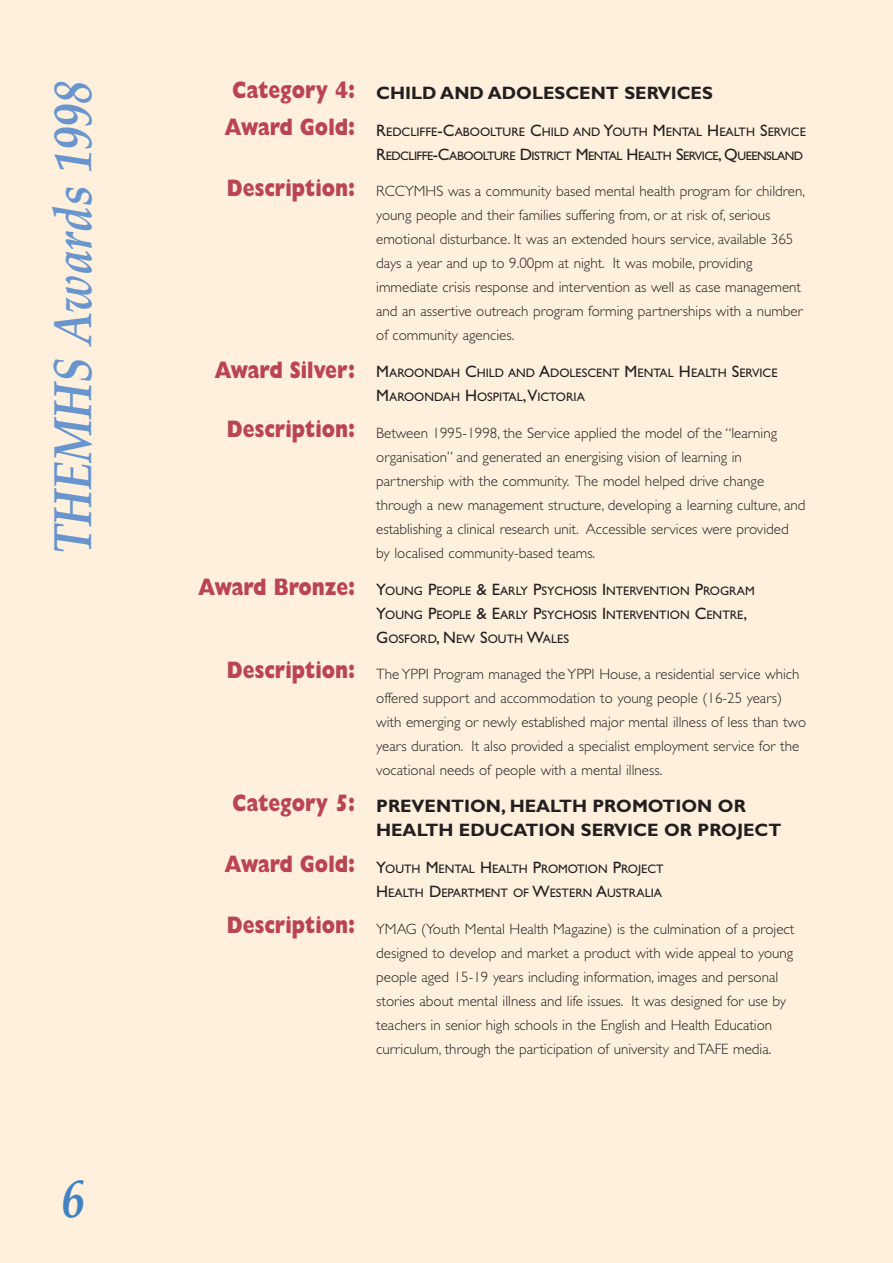
<style>
.page{position:relative;width:893px;height:1263px;background:#fff}
.page>*{position:absolute;margin:0;border:0;box-sizing:border-box;transform-origin:0 0}
.t1{font:italic 700 54px "Palatino";color:#6895ce;scale:.85 1}
.t2{font:italic 700 54px "Palatino";color:#4083c4;scale:.85 1}
.t3{font:800 24px/37px "Gill Sans";color:#ba4355;text-align:center;scale:.8 1}
.t4{font:800 24px "Gill Sans";letter-spacing:-.02em;color:#ba4355;scale:.8 1}
.t5{font:700 18px/24px "Gill Sans";color:#231f20}
.t6{font:300 15px/24px "Gill Sans";color:#231f20}
.t7{font:12.3px/24px "Gill Sans";color:#231f20}
.t8{font:12.3px/24px "Gill Sans";letter-spacing:-.04em;color:#231f20}
.s1{font-size:16.5px}
</style>
<div class="page">
<div style="left:0;top:0;width:892px;height:1263px;background:#fef0dc"></div>
<h1 class="t1" style="left:52px;top:554px;width:557px;rotate:-90deg">THEMHS Awards 1998</h1>
<h1 class="t2" style="left:61px;top:1178px;width:28px">6</h1>
<h2 class="t3" style="left:224px;top:74px;width:165px">Category 4:<br>Award Gold:</h2>
<h2 class="t3" style="left:227px;top:172px;width:162px">Description:</h2>
<h2 class="t3" style="left:214px;top:354px;width:177px">Award Silver:</h2>
<h2 class="t3" style="left:227px;top:413px;width:162px">Description:</h2>
<h2 class="t4" style="left:198px;top:579px;width:198px">Award Bronze:</h2>
<h2 class="t3" style="left:227px;top:654px;width:162px">Description:</h2>
<h2 class="t3" style="left:232px;top:787px;width:155px">Category 5:</h2>
<h2 class="t3" style="left:224px;top:848px;width:165px">Award Gold:</h2>
<h2 class="t3" style="left:227px;top:909px;width:162px">Description:</h2>
<p class="t5" style="left:376px;top:83px;width:338px">CHILD AND ADOLESCENT SERVICES</p>
<p class="t8" style="left:376px;top:121px;width:431px"><span class="s1">R</span>EDCLIFFE<span class="s1">-C</span>ABOOLTURE <span class="s1">C</span>HILD AND <span class="s1">Y</span>OUTH <span class="s1">M</span>ENTAL <span class="s1">H</span>EALTH <span class="s1">S</span>ERVICE<br><span class="s1">R</span>EDCLIFFE<span class="s1">-C</span>ABOOLTURE <span class="s1">D</span>ISTRICT <span class="s1">M</span>ENTAL <span class="s1">H</span>EALTH <span class="s1">S</span>ERVICE<span class="s1">, Q</span>UEENSLAND</p>
<p class="t6" style="left:376px;top:181px;width:430px">RCCYMHS was a community based mental health program for children, young people and their families suffering from, or at risk of, serious emotional disturbance. It was an extended hours service, available 365 days a year and up to 9.00pm at night. It was mobile, providing immediate crisis response and intervention as well as case management and an assertive outreach program forming partnerships with a number of community agencies.</p>
<p class="t7" style="left:376px;top:362px;width:403px"><span class="s1">M</span>AROONDAH <span class="s1">C</span>HILD AND <span class="s1">A</span>DOLESCENT <span class="s1">M</span>ENTAL <span class="s1">H</span>EALTH <span class="s1">S</span>ERVICE<br><span class="s1">M</span>AROONDAH <span class="s1">H</span>OSPITAL<span class="s1">,V</span>ICTORIA</p>
<p class="t6" style="left:376px;top:422px;width:431px">Between 1995-1998, the Service applied the model of the “learning organisation” and generated an energising vision of learning in partnership with the community. The model helped drive change through a new management structure, developing a learning culture, and establishing a clinical research unit. Accessible services were provided by localised community-based teams.</p>
<p class="t7" style="left:376px;top:580px;width:380px"><span class="s1">Y</span>OUNG <span class="s1">P</span>EOPLE <span class="s1">&amp; E</span>ARLY <span class="s1">P</span>SYCHOSIS <span class="s1">I</span>NTERVENTION <span class="s1">P</span>ROGRAM<br><span class="s1">Y</span>OUNG <span class="s1">P</span>EOPLE <span class="s1">&amp; E</span>ARLY <span class="s1">P</span>SYCHOSIS <span class="s1">I</span>NTERVENTION <span class="s1">C</span>ENTRE<span class="s1">,<br>G</span>OSFORD<span class="s1">, N</span>EW <span class="s1">S</span>OUTH <span class="s1">W</span>ALES</p>
<p class="t6" style="left:376px;top:664px;width:431px">The YPPI Program managed the YPPI House, a residential service which offered support and accommodation to young people (16-25 years) with emerging or newly established major mental illness of less than two years duration. It also provided a specialist employment service for the vocational needs of people with a mental illness.</p>
<p class="t5" style="left:376px;top:796px;width:406px">PREVENTION, HEALTH PROMOTION OR<br>HEALTH EDUCATION SERVICE OR PROJECT</p>
<p class="t7" style="left:376px;top:858px;width:289px"><span class="s1">Y</span>OUTH <span class="s1">M</span>ENTAL <span class="s1">H</span>EALTH <span class="s1">P</span>ROMOTION <span class="s1">P</span>ROJECT<br><span class="s1">H</span>EALTH <span class="s1">D</span>EPARTMENT OF <span class="s1">W</span>ESTERN <span class="s1">A</span>USTRALIA</p>
<p class="t6" style="left:376px;top:918px;width:419px">YMAG (Youth Mental Health Magazine) is the culmination of a project designed to develop and market a product with wide appeal to young people aged 15-19 years including information, images and personal stories about mental illness and life issues. It was designed for use by teachers in senior high schools in the English and Health Education curriculum, through the participation of university and TAFE media.</p>
</div>
